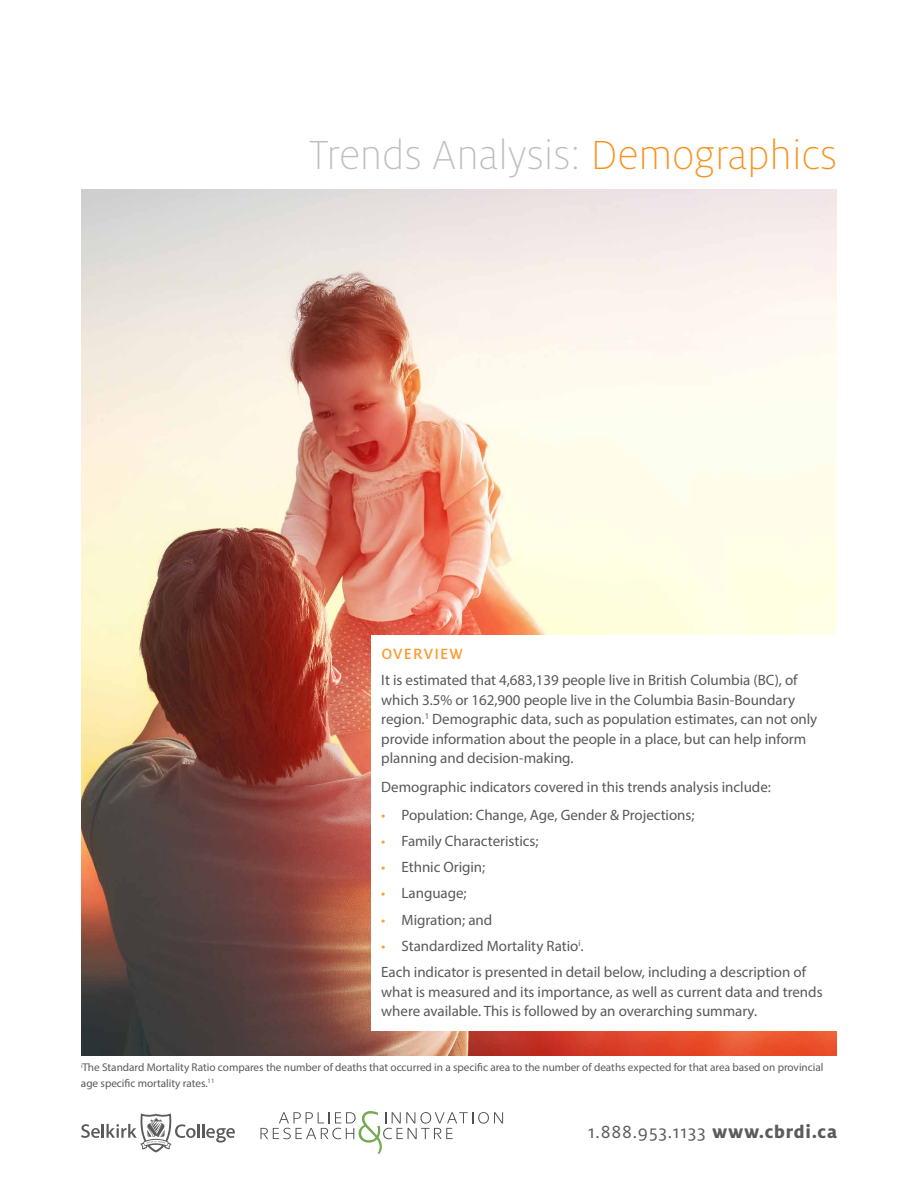
<style>
.page{position:relative;width:918px;height:1188px;background:#fff}
.page>*{position:absolute;margin:0;border:0;box-sizing:border-box;transform-origin:0 0}
.t1{font:300 expanded 45px "Milo OT";color:#bcbec0}
.t2{font:19.5px "Milo OT";letter-spacing:.04em;color:#5a5b5d}
.t3{font:500 16.5px "Milo OT";letter-spacing:.07em;color:#f99c34}
.t4{font:15px/19.5px "Myriad Pro";letter-spacing:-.005em;color:#58595b}
.t5{font:11.25px/15.8px "Myriad Pro";letter-spacing:-.005em;color:#5a5b5d}
.s1{color:#f7921e}
.s2{color:#f9a03f}
.s3{font-weight:800}
</style>
<div class="page">
<img style="left:81px;top:189px;width:756px;height:866px">
<svg style="left:81px;top:1114px;width:154px;height:38px"></svg>
<svg style="left:260px;top:1111px;width:243px;height:43px"></svg>
<div style="left:371px;top:635px;width:509px;height:395px;background:#fff"></div>
<h1 class="t1" style="left:309px;top:131px;width:529px">Trends Analysis: <span class="s1">Demographics</span></h1>
<p class="t3" style="left:381px;top:645px;width:83px">OVERVIEW</p>
<p class="t4" style="left:381px;top:670px;width:438px">It is estimated that 4,683,139 people live in British Columbia (BC), of which 3.5% or 162,900 people live in the Columbia Basin-Boundary region.<sup>1</sup> Demographic data, such as population estimates, can not only provide information about the people in a place, but can help inform planning and decision-making.</p>
<p class="t4" style="left:381px;top:776px;width:391px">Demographic indicators covered in this trends analysis include:</p>
<p class="t4" style="left:381px;top:805px;width:315px"><span class="s2">•</span> Population: Change, Age, Gender &amp; Projections;</p>
<p class="t4" style="left:381px;top:831px;width:159px"><span class="s2">•</span> Family Characteristics;</p>
<p class="t4" style="left:381px;top:857px;width:106px"><span class="s2">•</span> Ethnic Origin;</p>
<p class="t4" style="left:381px;top:883px;width:87px"><span class="s2">•</span> Language;</p>
<p class="t4" style="left:381px;top:910px;width:113px"><span class="s2">•</span> Migration; and</p>
<p class="t4" style="left:381px;top:933px;width:426px;line-height:26.2px"><span class="s2">•</span> Standardized Mortality Ratio<sup>i</sup>.<br>Each indicator is presented in detail below, including a description of</p>
<p class="t4" style="left:381px;top:982px;width:443px">what is measured and its importance, as well as current data and trends where available. This is followed by an overarching summary.</p>
<p class="t5" style="left:81px;top:1059px;width:744px"><sup>i</sup>The Standard Mortality Ratio compares the number of deaths that occurred in a specific area to the number of deaths expected for that area based on provincial age specific mortality rates.<sup>11</sup></p>
<h2 class="t2" style="left:588px;top:1121px;width:250px">1.888.953.1133 <span class="s3">www.cbrdi.ca</span></h2>
</div>
